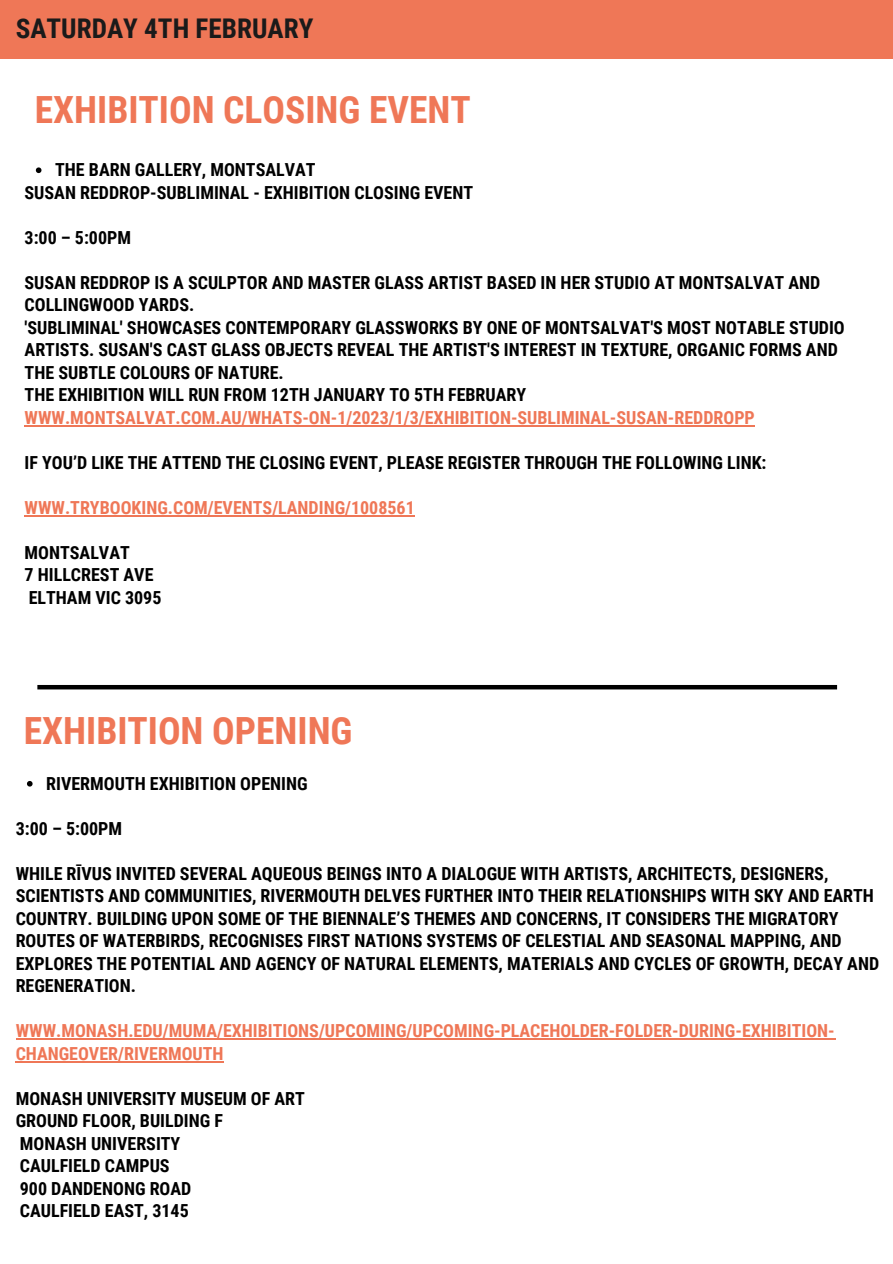
<style>
.page{position:relative;width:893px;height:1264px;background:#fff}
.page>*{position:absolute;margin:0;border:0;box-sizing:border-box;transform-origin:0 0}
.t1{font:700 37.5px "Roboto Condensed";color:#ef7757}
.t2{font:700 27.15px "Roboto Condensed";color:#1a1a1a}
.t3{font:700 18px/22.5px "Roboto Condensed";color:#000}
.t4{font:700 18px/22.5px "Roboto Condensed";color:#ef7757}
</style>
<div class="page">
<div style="left:0;top:0;width:892px;height:58px;background:#ef7757"></div>
<hr style="left:37px;top:685px;width:800px;height:4px;background:#000">
<svg style="left:27px;top:781px;width:6px;height:5px"></svg>
<hr style="left:16px;top:1038px;width:819px;height:1px;background:#ef7757">
<hr style="left:16px;top:1060px;width:208px;height:2px;background:#ef7757">
<svg style="left:36px;top:167px;width:5px;height:6px"></svg>
<hr style="left:25px;top:425px;width:730px;height:1px;background:#ef7757">
<hr style="left:25px;top:515px;width:390px;height:1px;background:#ef7757">
<h2 class="t2" style="left:16px;top:13px;width:299px">SATURDAY 4TH FEBRUARY</h2>
<h1 class="t1" style="left:35px;top:88px;width:437px">EXHIBITION CLOSING EVENT</h1>
<p class="t3" style="left:25px;top:159px;width:450px;text-indent:31px">THE BARN GALLERY, MONTSALVAT<br>SUSAN REDDROP-SUBLIMINAL - EXHIBITION CLOSING EVENT</p>
<p class="t3" style="left:25px;top:226px;width:108px">3:00 – 5:00PM</p>
<p class="t3" style="left:25px;top:271px;width:821px">SUSAN REDDROP IS A SCULPTOR AND MASTER GLASS ARTIST BASED IN HER STUDIO AT MONTSALVAT AND COLLINGWOOD YARDS.<br>'SUBLIMINAL' SHOWCASES CONTEMPORARY GLASSWORKS BY ONE OF MONTSALVAT'S MOST NOTABLE STUDIO ARTISTS. SUSAN'S CAST GLASS OBJECTS REVEAL THE ARTIST'S INTEREST IN TEXTURE, ORGANIC FORMS AND THE SUBTLE COLOURS OF NATURE.<br>THE EXHIBITION WILL RUN FROM 12TH JANUARY TO 5TH FEBRUARY</p>
<p class="t4" style="left:25px;top:406px;width:731px">WWW.MONTSALVAT.COM.AU/WHATS-ON-1/2023/1/3/EXHIBITION-SUBLIMINAL-SUSAN-REDDROPP</p>
<p class="t3" style="left:25px;top:451px;width:743px">IF YOU’D LIKE THE ATTEND THE CLOSING EVENT, PLEASE REGISTER THROUGH THE FOLLOWING LINK:</p>
<p class="t4" style="left:25px;top:496px;width:391px">WWW.TRYBOOKING.COM/EVENTS/LANDING/1008561</p>
<p class="t3" style="left:25px;top:541px;width:138px">MONTSALVAT<br>7 HILLCREST AVE<br>ELTHAM VIC 3095</p>
<h1 class="t1" style="left:24px;top:709px;width:330px">EXHIBITION OPENING</h1>
<p class="t3" style="left:46px;top:772px;width:263px">RIVERMOUTH EXHIBITION OPENING</p>
<p class="t3" style="left:16px;top:817px;width:108px">3:00 – 5:00PM</p>
<p class="t3" style="left:16px;top:862px;width:864px">WHILE RĪVUS INVITED SEVERAL AQUEOUS BEINGS INTO A DIALOGUE WITH ARTISTS, ARCHITECTS, DESIGNERS, SCIENTISTS AND COMMUNITIES, RIVERMOUTH DELVES FURTHER INTO THEIR RELATIONSHIPS WITH SKY AND EARTH COUNTRY. BUILDING UPON SOME OF THE BIENNALE’S THEMES AND CONCERNS, IT CONSIDERS THE MIGRATORY ROUTES OF WATERBIRDS, RECOGNISES FIRST NATIONS SYSTEMS OF CELESTIAL AND SEASONAL MAPPING, AND EXPLORES THE POTENTIAL AND AGENCY OF NATURAL ELEMENTS, MATERIALS AND CYCLES OF GROWTH, DECAY AND REGENERATION.</p>
<p class="t4" style="left:16px;top:1019px;width:820px">WWW.MONASH.EDU/MUMA/EXHIBITIONS/UPCOMING/UPCOMING-PLACEHOLDER-FOLDER-DURING-EXHIBITION-<br>CHANGEOVER/RIVERMOUTH</p>
<p class="t3" style="left:16px;top:1087px;width:290px">MONASH UNIVERSITY MUSEUM OF ART<br>GROUND FLOOR, BUILDING F<br>MONASH UNIVERSITY<br>CAULFIELD CAMPUS<br>900 DANDENONG ROAD<br>CAULFIELD EAST, 3145</p>
</div>
